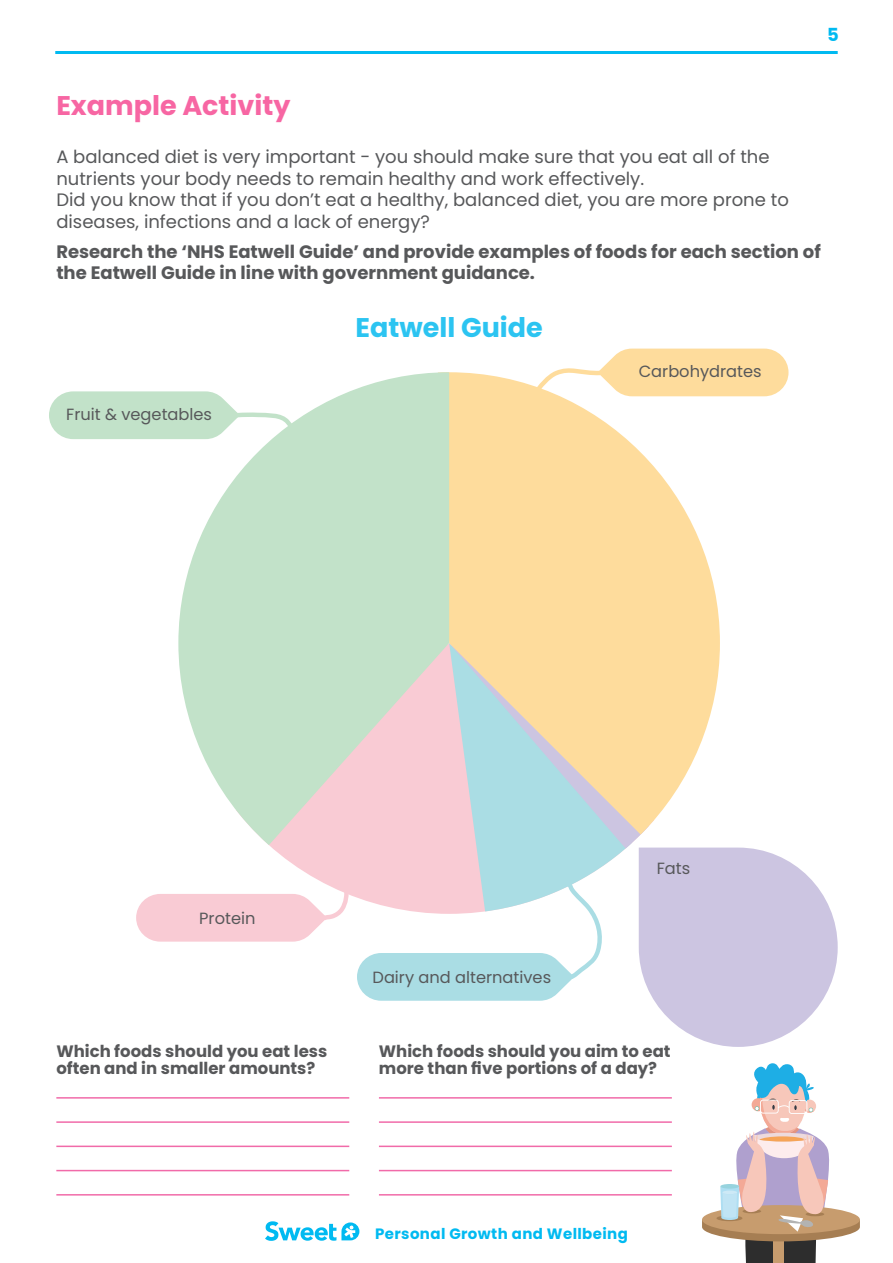
<style>
.page{position:relative;width:893px;height:1263px;background:#fff}
.page>*{position:absolute;margin:0;border:0;box-sizing:border-box;transform-origin:0 0}
.Activity_Title{font:700 27px "Poppins";color:#f766a3}
.t1{font:700 27px "Poppins";color:#2cc4f1}
.Activity_Paragraph{font:18px/21.6px "Poppins";color:#57585a}
.Activity_Paragraph-2{font:700 18px/21.6px "Poppins";color:#57585a}
.t2{font:700 18px "Poppins";color:#00baf1}
.t3{font:700 16.5px/17.7px "Poppins";color:#57585a}
.t4{font:16.2px "Poppins";color:#57585a}
.t5{font:700 15px "Poppins";letter-spacing:.025em;color:#00baf1}
</style>
<div class="page">
<hr style="left:55px;top:51px;width:783px;height:3px;background:#00baf1">
<svg style="left:265px;top:1221px;width:94px;height:20px"></svg>
<svg style="left:702px;top:1063px;width:158px;height:200px"></svg>
<svg style="left:449px;top:372px;width:271px;height:271px;background:#fedfa4"></svg>
<svg style="left:178px;top:372px;width:271px;height:473px;background:#cde5d1"></svg>
<svg style="left:506px;top:349px;width:282px;height:104px"></svg>
<svg style="left:136px;top:859px;width:215px;height:83px"></svg>
<svg style="left:49px;top:391px;width:256px;height:56px"></svg>
<svg style="left:357px;top:643px;width:481px;height:404px"></svg>
<hr style="left:56px;top:1097px;width:293px;height:1px;background:#f16ba9">
<hr style="left:379px;top:1097px;width:293px;height:1px;background:#f16ba9">
<hr style="left:56px;top:1121px;width:293px;height:2px;background:#f16ba9">
<hr style="left:379px;top:1121px;width:293px;height:2px;background:#f16ba9">
<hr style="left:56px;top:1145px;width:293px;height:2px;background:#f16ba9">
<hr style="left:379px;top:1145px;width:293px;height:2px;background:#f16ba9">
<hr style="left:56px;top:1170px;width:293px;height:1px;background:#f16ba9">
<hr style="left:379px;top:1170px;width:293px;height:1px;background:#f16ba9">
<hr style="left:56px;top:1194px;width:293px;height:1px;background:#f16ba9">
<hr style="left:379px;top:1194px;width:293px;height:1px;background:#f16ba9">
<p class="t2" style="left:827px;top:25px;width:13px">5</p>
<p class="Activity_Title" style="left:56px;top:90px;width:236px">Example Activity</p>
<p class="Activity_Paragraph" style="left:56px;top:146px;width:715px">A balanced diet is very important - you should make sure that you eat all of the nutrients your body needs to remain healthy and work effectively.</p>
<p class="Activity_Paragraph" style="left:56px;top:189px;width:734px">Did you know that if you don’t eat a healthy, balanced diet, you are more prone to diseases, infections and a lack of energy?</p>
<p class="Activity_Paragraph-2" style="left:56px;top:241px;width:766px">Research the ‘NHS Eatwell Guide’ and provide examples of foods for each section of the Eatwell Guide in line with government guidance.</p>
<p class="t1" style="left:356px;top:312px;width:189px">Eatwell Guide</p>
<p class="t4" style="left:66px;top:405px;width:147px">Fruit &amp; vegetables</p>
<p class="t4" style="left:639px;top:362px;width:124px">Carbohydrates</p>
<p class="t4" style="left:199px;top:909px;width:58px">Protein</p>
<p class="t4" style="left:372px;top:968px;width:180px">Dairy and alternatives</p>
<p class="t4" style="left:657px;top:858px;width:35px">Fats</p>
<p class="t3" style="left:56px;top:1042px;width:272px">Which foods should you eat less often and in smaller amounts?</p>
<p class="t3" style="left:379px;top:1042px;width:293px">Which foods should you aim to eat more than five portions of a day?</p>
<p class="t5" style="left:375px;top:1225px;width:254px">Personal Growth and Wellbeing</p>
</div>
